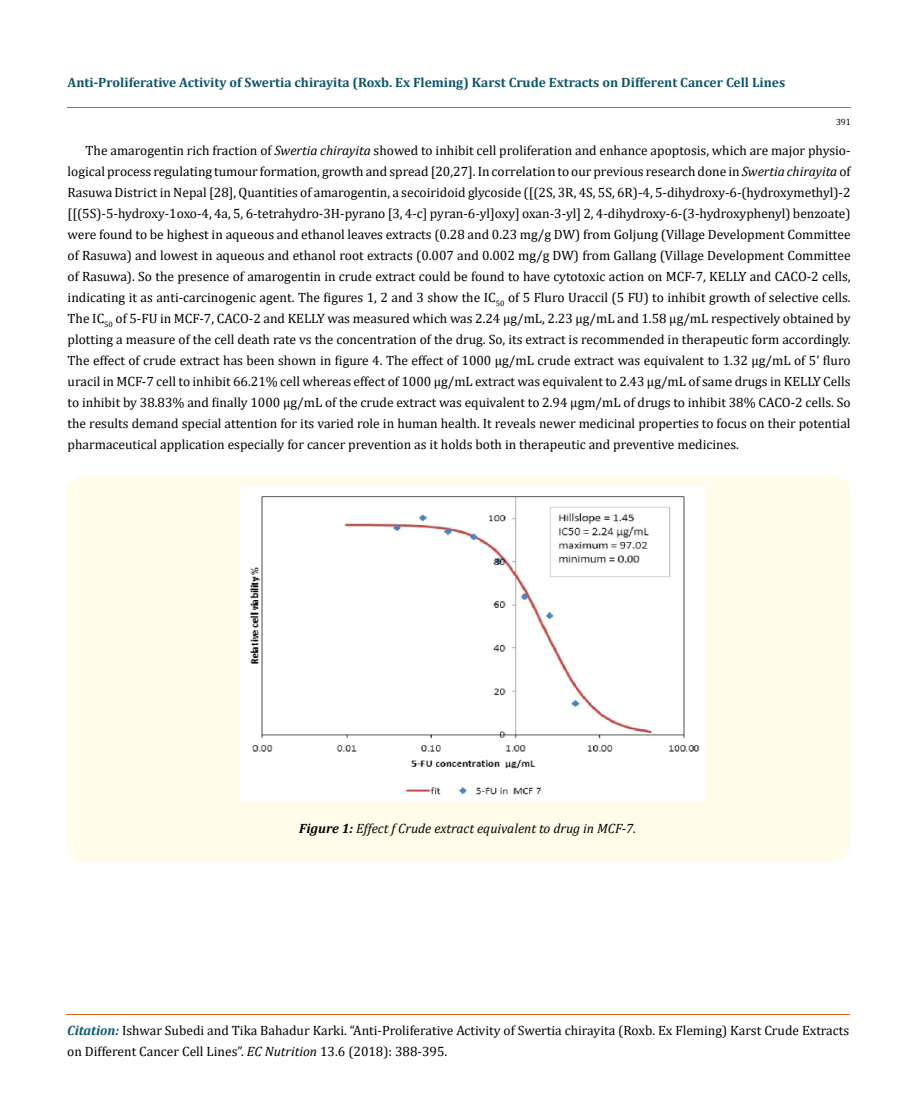
<style>
.page{position:relative;width:917px;height:1118px;background:#fff}
.page>*{position:absolute;margin:0;border:0;box-sizing:border-box;transform-origin:0 0}
.t1{font:13.5px/21px "Cambria";color:#000}
.t2{font:700 13.5px "Cambria";color:#0e546a}
.t3{font:italic 13.5px "Cambria";color:#000}
.t4{font:9px "Cambria";color:#000}
.s1{font-style:italic}
.s2{font-weight:700}
.s3{font-weight:700;font-style:italic;color:#0e546a}
</style>
<div class="page">
<hr style="left:67px;top:107px;width:783px;height:1px;background:#e05d1a">
<hr style="left:67px;top:1014px;width:783px;height:1px;background:#e05d1a">
<div style="left:67px;top:476px;width:783px;height:385px;background:#fffde9;border-radius:18px"></div>
<img style="left:241px;top:486px;width:464px;height:315px">
<p class="t2" style="left:68px;top:73px;width:719px">Anti-Proliferative Activity of Swertia chirayita (Roxb. Ex Fleming) Karst Crude Extracts on Different Cancer Cell Lines</p>
<p class="t4" style="left:836px;top:117px;width:16px">391</p>
<p class="t1" style="left:68px;top:139px;width:784px;text-align:justify;text-indent:18px">The amarogentin rich fraction of <span class="s1">Swertia chirayita</span> showed to inhibit cell proliferation and enhance apoptosis, which are major physio&shy;logical process regulating tumour formation, growth and spread [20,27]. In correlation to our previous research done in <span class="s1">Swertia chirayita</span> of Rasuwa District in Nepal [28], Quantities of amarogentin, a secoiridoid glycoside ([(2S, 3R, 4S, 5S, 6R)-4, 5-dihydroxy-6-(hydroxymethyl)-2 [[(5S)-5-hydroxy-1oxo-4, 4a, 5, 6-tetrahydro-3H-pyrano [3, 4-c] pyran-6-yl]oxy] oxan-3-yl] 2, 4-dihydroxy-6-(3-hydroxyphenyl) benzoate) were found to be highest in aqueous and ethanol leaves extracts (0.28 and 0.23 mg/g DW) from Goljung (Village Development Committee of Rasuwa) and lowest in aqueous and ethanol root extracts (0.007 and 0.002 mg/g DW) from Gallang (Village Development Committee of Rasuwa). So the presence of amarogentin in crude extract could be found to have cytotoxic action on MCF-7, KELLY and CACO-2 cells, indicating it as anti-carcinogenic agent. The figures 1, 2 and 3 show the IC<sub>50</sub> of 5 Fluro Uraccil (5 FU) to inhibit growth of selective cells.<br>The IC<sub>50</sub> of 5-FU in MCF-7, CACO-2 and KELLY was measured which was 2.24 μg/mL, 2.23 μg/mL and 1.58 μg/mL respectively obtained by plotting a measure of the cell death rate vs the concentration of the drug. So, its extract is recommended in therapeutic form accordingly.<br>The effect of crude extract has been shown in figure 4. The effect of 1000 μg/mL crude extract was equivalent to 1.32 μg/mL of 5’ fluro uracil in MCF-7 cell to inhibit 66.21% cell whereas effect of 1000 μg/mL extract was equivalent to 2.43 μg/mL of same drugs in KELLY Cells to inhibit by 38.83% and finally 1000 μg/mL of the crude extract was equivalent to 2.94 μgm/mL of drugs to inhibit 38% CACO-2 cells. So the results demand special attention for its varied role in human health. It reveals newer medicinal properties to focus on their potential pharmaceutical application especially for cancer prevention as it holds both in therapeutic and preventive medicines.</p>
<p class="t3" style="left:299px;top:819px;width:338px"><span class="s2">Figure 1:</span> Effect f Crude extract equivalent to drug in MCF-7.</p>
<p class="t1" style="left:67px;top:1019px;width:783px"><span class="s3">Citation:</span> Ishwar Subedi and Tika Bahadur Karki. “Anti-Proliferative Activity of Swertia chirayita (Roxb. Ex Fleming) Karst Crude Extracts on Different Cancer Cell Lines”. <span class="s1">EC Nutrition</span> 13.6 (2018): 388-395.</p>
</div>
